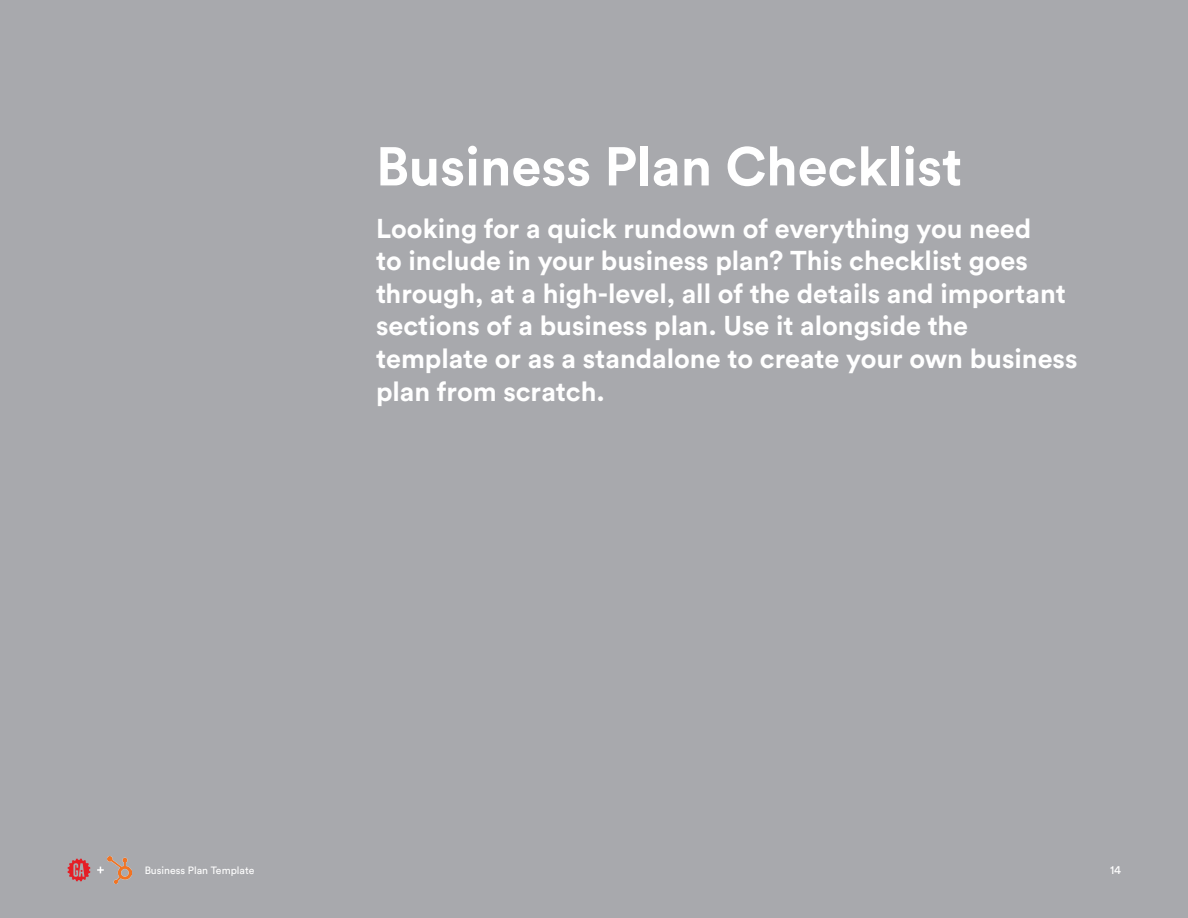
<style>
.page{position:relative;width:1188px;height:918px;background:#a8a9ad}
.page>*{position:absolute;margin:0;border:0;box-sizing:border-box;transform-origin:0 0}
.t1{font:700 54px "Circular Std";color:#fff}
.t2{font:700 27px/32.5px "Circular Std";color:#fff}
.t3{font:12px "Circular Std";color:#fff}
.t4{font:10.5px "Circular Std";color:#fff}
</style>
<div class="page">
<svg style="left:68px;top:859px;width:22px;height:22px"></svg>
<svg style="left:97px;top:867px;width:7px;height:6px"></svg>
<img style="left:108px;top:857px;width:23px;height:26px">
<h1 class="t1" style="left:376px;top:132px;width:588px">Business Plan Checklist</h1>
<p class="t2" style="left:376px;top:212px;width:703px">Looking for a quick rundown of everything you need<br>to include in your business plan? This checklist goes through, at a high-level, all of the details and important sections of a business plan. Use it alongside the template or as a standalone to create your own business plan from scratch.</p>
<p class="t4" style="left:145px;top:864px;width:111px">Business Plan Template</p>
<p class="t3" style="left:1110px;top:862px;width:13px">14</p>
</div>
